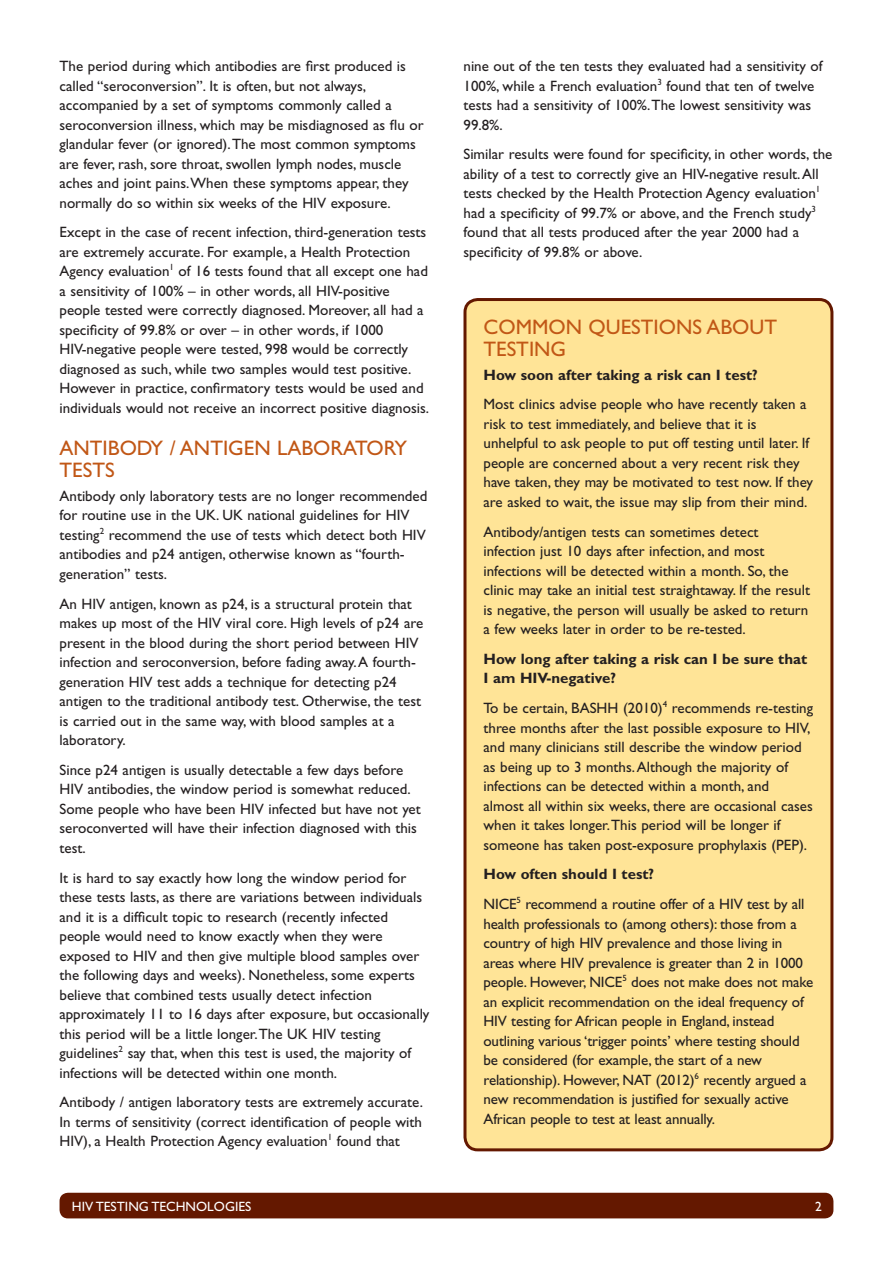
<style>
.page{position:relative;width:893px;height:1263px;background:#fff}
.page>*{position:absolute;margin:0;border:0;box-sizing:border-box;transform-origin:0 0}
._3_subhead{font:21px/21.8px "Gill Sans";color:#c15716}
._1_body{font:15px/19.5px "Gill Sans";color:#231f20}
._1_body-2{font:700 15px/19.5px "Gill Sans";color:#231f20}
.t1{font:13.5px "Gill Sans";color:#fff}
</style>
<div class="page">
<div style="left:60px;top:1193px;width:773px;height:25px;background:#641800;border-radius:9px"></div>
<div style="left:465px;top:299px;width:367px;height:851px;background:#ffe497;border-radius:13px"></div>
<div style="left:463px;top:298px;width:370px;height:853px;border:3px solid #641800;border-radius:13px"></div>
<p class="_1_body" style="left:60px;top:56px;width:366px">The period during which antibodies are first produced is called “seroconversion”. It is often, but not always, accompanied by a set of symptoms commonly called a seroconversion illness, which may be misdiagnosed as flu or glandular fever (or ignored). The most common symptoms are fever, rash, sore throat, swollen lymph nodes, muscle aches and joint pains. When these symptoms appear, they normally do so within six weeks of the HIV exposure.</p>
<p class="_1_body" style="left:60px;top:222px;width:371px">Except in the case of recent infection, third-generation tests are extremely accurate. For example, a Health Protection Agency evaluation<sup>1</sup> of 16 tests found that all except one had a sensitivity of 100% – in other words, all HIV-positive people tested were correctly diagnosed. Moreover, all had a specificity of 99.8% or over – in other words, if 1000<br>HIV-negative people were tested, 998 would be correctly diagnosed as such, while two samples would test positive.<br>However in practice, confirmatory tests would be used and individuals would not receive an incorrect positive diagnosis.</p>
<p class="_3_subhead" style="left:60px;top:437px;width:349px">ANTIBODY / ANTIGEN LABORATORY<br>TESTS</p>
<p class="_1_body" style="left:60px;top:486px;width:369px">Antibody only laboratory tests are no longer recommended for routine use in the UK. UK national guidelines for HIV testing<sup>2</sup> recommend the use of tests which detect both HIV antibodies and p24 antigen, otherwise known as “fourth&shy;generation” tests.</p>
<p class="_1_body" style="left:60px;top:594px;width:365px">An HIV antigen, known as p24, is a structural protein that makes up most of the HIV viral core. High levels of p24 are present in the blood during the short period between HIV infection and seroconversion, before fading away. A fourth&shy;generation HIV test adds a technique for detecting p24 antigen to the traditional antibody test. Otherwise, the test is carried out in the same way, with blood samples at a laboratory.</p>
<p class="_1_body" style="left:60px;top:760px;width:363px">Since p24 antigen is usually detectable a few days before HIV antibodies, the window period is somewhat reduced.<br>Some people who have been HIV infected but have not yet seroconverted will have their infection diagnosed with this test.</p>
<p class="_1_body" style="left:60px;top:868px;width:371px">It is hard to say exactly how long the window period for these tests lasts, as there are variations between individuals and it is a difficult topic to research (recently infected people would need to know exactly when they were exposed to HIV and then give multiple blood samples over the following days and weeks). Nonetheless, some experts believe that combined tests usually detect infection approximately 11 to 16 days after exposure, but occasionally this period will be a little longer. The UK HIV testing guidelines<sup>2</sup> say that, when this test is used, the majority of infections will be detected within one month.</p>
<p class="_1_body" style="left:60px;top:1092px;width:365px;text-align:justify">Antibody / antigen laboratory tests are extremely accurate.<br>In terms of sensitivity (correct identification of people with HIV), a Health Protection Agency evaluation<sup>1</sup> found that</p>
<p class="_1_body" style="left:463px;top:56px;width:361px">nine out of the ten tests they evaluated had a sensitivity of 100%, while a French evaluation<sup>3</sup> found that ten of twelve tests had a sensitivity of 100%. The lowest sensitivity was 99.8%.</p>
<p class="_1_body" style="left:463px;top:144px;width:370px">Similar results were found for specificity, in other words, the ability of a test to correctly give an HIV-negative result. All tests checked by the Health Protection Agency evaluation<sup>1 </sup>had a specificity of 99.7% or above, and the French study<sup>3 </sup>found that all tests produced after the year 2000 had a specificity of 99.8% or above.</p>
<p class="_3_subhead" style="left:483px;top:316px;width:295px">COMMON QUESTIONS ABOUT<br>TESTING</p>
<p class="_1_body-2" style="left:483px;top:365px;width:276px">How soon after taking a risk can I test?</p>
<p class="_1_body" style="left:483px;top:395px;width:331px">Most clinics advise people who have recently taken a risk to test immediately, and believe that it is unhelpful to ask people to put off testing until later. If people are concerned about a very recent risk they have taken, they may be motivated to test now. If they are asked to wait, the issue may slip from their mind.</p>
<p class="_1_body" style="left:483px;top:522px;width:328px">Antibody/antigen tests can sometimes detect infection just 10 days after infection, and most infections will be detected within a month. So, the clinic may take an initial test straightaway. If the result is negative, the person will usually be asked to return a few weeks later in order to be re-tested.</p>
<p class="_1_body-2" style="left:483px;top:649px;width:325px">How long after taking a risk can I be sure that<br>I am HIV-negative?</p>
<p class="_1_body" style="left:483px;top:698px;width:331px">To be certain, BASHH (2010)<sup>4</sup> recommends re-testing three months after the last possible exposure to HIV, and many clinicians still describe the window period as being up to 3 months. Although the majority of infections can be detected within a month, and almost all within six weeks, there are occasional cases when it takes longer. This period will be longer if someone has taken post-exposure prophylaxis (PEP).</p>
<p class="_1_body-2" style="left:483px;top:864px;width:172px">How often should I test?</p>
<p class="_1_body" style="left:483px;top:894px;width:331px">NICE<sup>5</sup> recommend a routine offer of a HIV test by all health professionals to (among others): those from a country of high HIV prevalence and those living in areas where HIV prevalence is greater than 2 in 1000 people. However, NICE<sup>5</sup> does not make does not make an explicit recommendation on the ideal frequency of HIV testing for African people in England, instead outlining various ‘trigger points’ where testing should be considered (for example, the start of a new relationship). However, NAT (2012)<sup>6</sup> recently argued a new recommendation is justified for sexually active African people to test at least annually.</p>
<p class="t1" style="left:72px;top:1198px;width:181px">HIV TESTING TECHNOLOGIES</p>
<p class="t1" style="left:815px;top:1198px;width:8px">2</p>
</div>
